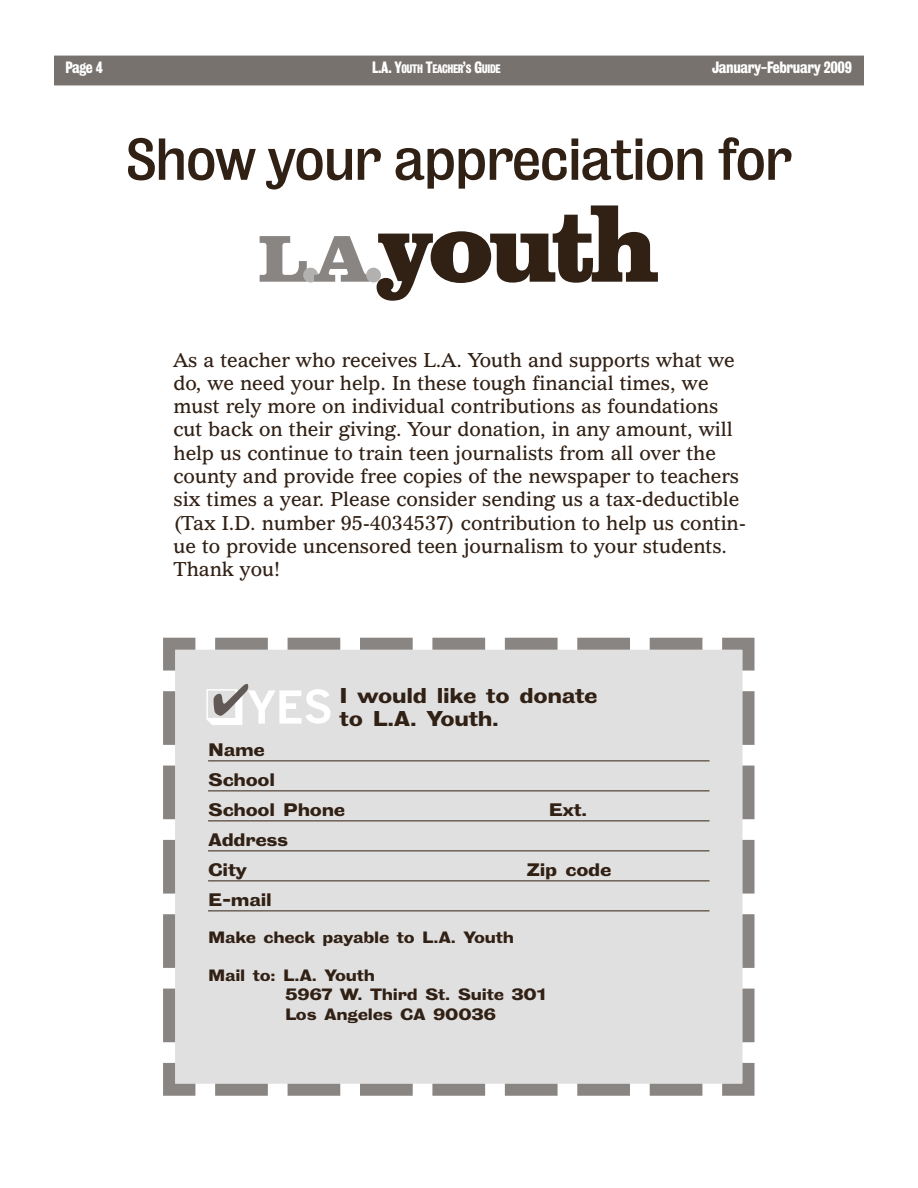
<style>
.page{position:relative;width:918px;height:1188px;background:#fff}
.page>*{position:absolute;margin:0;border:0;box-sizing:border-box;transform-origin:0 0}
.t1{font:900 99px "Belizio";letter-spacing:-.05em;color:#312014}
.t2{font:53.85px "Bureau Grot Five Three";letter-spacing:-.025em;color:#312014}
.t3{font:19.5px/23.2px "Imperial BT";color:#312014}
.t4{font:19.5px/23.4px "Bureau Grot Seven Nine";letter-spacing:-.015em;color:#312014}
.t5{font:16.5px/30px "Bureau Grot Seven Nine";letter-spacing:-.015em;color:#312014}
.t6{font:15px/19.5px "Bureau Grot Seven Nine";letter-spacing:-.015em;color:#312014}
.t7{font:15px "Bureau Grot Three Seven";letter-spacing:-.025em;color:#fff}
.t8{font:11.25px "Bureau Grot Three Seven";letter-spacing:-.035em;color:#fff}
.s1{font-size:15px}
.s2{font-size:59.25px;color:#898582}
.s3{font-size:59.25px;color:#b3b1af}
</style>
<div class="page">
<div style="left:54px;top:56px;width:810px;height:29px;background:#78726f"></div>
<svg style="left:163px;top:637px;width:592px;height:459px"></svg>
<svg style="left:206px;top:684px;width:125px;height:41px"></svg>
<p class="t7" style="left:66px;top:59px;width:39px">Page 4</p>
<p class="t8" style="left:372px;top:63px;width:130px"><span class="s1">L.A. Y</span>OUTH <span class="s1">T</span>EACHER<span class="s1">’</span>S <span class="s1">G</span>UIDE</p>
<p class="t7" style="left:712px;top:59px;width:141px">January-February 2009</p>
<h2 class="t2" style="left:126px;top:128px;width:668px">Show your appreciation for</h2>
<h1 class="t1" style="left:258px;top:176px;width:403px"><span class="s2">l</span><span class="s3">.</span><span class="s2">a</span><span class="s3">.</span>youth</h1>
<p class="t3" style="left:174px;top:348px;width:574px">As a teacher who receives L.A. Youth and supports what we do, we need your help. In these tough financial times, we must rely more on individual contributions as foundations cut back on their giving. Your donation, in any amount, will help us continue to train teen journalists from all over the county and provide free copies of the newspaper to teachers six times a year. Please consider sending us a tax-deductible (Tax I.D. number 95-4034537) contribution to help us contin&shy;ue to provide uncensored teen journalism to your students.<br>Thank you!</p>
<p class="t4" style="left:340px;top:684px;width:260px">I would like to donate to L.A. Youth.</p>
<p class="t5" style="left:208px;top:735px;width:139px">Name<br>School<br>School Phone</p>
<p class="t5" style="left:549px;top:795px;width:40px">Ext.</p>
<p class="t5" style="left:208px;top:825px;width:82px">Address<br>City</p>
<p class="t5" style="left:527px;top:855px;width:86px">Zip code</p>
<p class="t5" style="left:208px;top:885px;width:65px">E-mail</p>
<p class="t6" style="left:208px;top:928px;width:308px">Make check payable to L.A. Youth</p>
<p class="t6" style="left:285px;top:965px;width:262px;text-indent:-77px">Mail to: L.A. Youth<br>5967 W. Third St. Suite 301<br>Los Angeles CA 90036</p>
</div>
